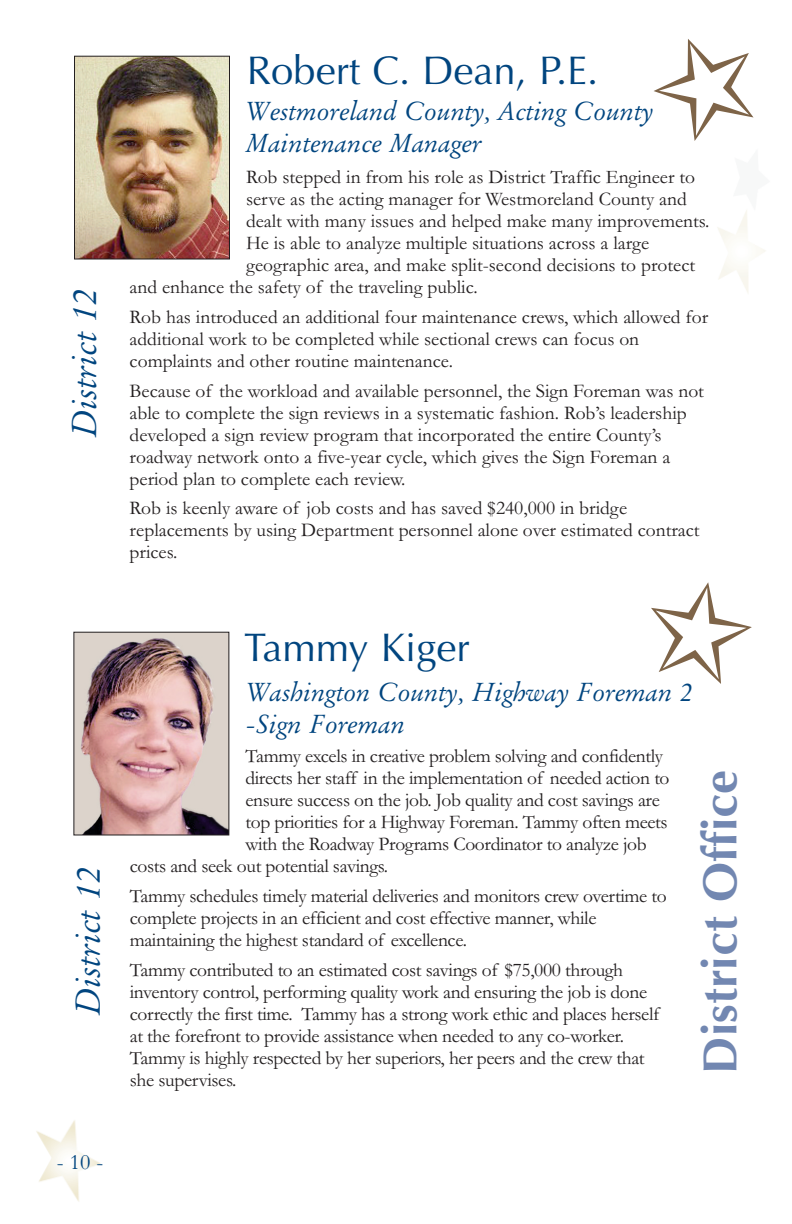
<style>
.page{position:relative;width:792px;height:1224px;background:#fff}
.page>*{position:absolute;margin:0;border:0;box-sizing:border-box;transform-origin:0 0}
.t1{font:700 48px "Optima";color:#7287b1}
.t2{font:40px "Optima";color:#01457f}
.t3{font:italic 34px "Garamand Classic";color:#01457f}
.t4{font:italic 26px/31.8px "Garamand Classic";color:#01457f}
.t5{font:22px "Garamond";color:#01457f}
.t6{font:19.6px/22px "Garamond";color:#231f20}
.t7{font:19.6px/22px "Garamond";letter-spacing:-.02em;color:#231f20}
</style>
<div class="page">
<img style="left:36px;top:1120px;width:65px;height:82px">
<img style="left:75px;top:634px;width:152px;height:199px">
<div style="left:73px;top:632px;width:156px;height:203px;border:1px solid #231f20"></div>
<img style="left:76px;top:58px;width:152px;height:199px">
<div style="left:74px;top:56px;width:156px;height:203px;border:1px solid #231f20"></div>
<h3 class="t3" style="left:65px;top:437px;width:150px;rotate:-90deg">District 12</h3>
<h2 class="t2" style="left:247px;top:47px;width:353px">Robert C. Dean, P.E.</h2>
<h3 class="t4" style="left:246px;top:95px;width:410px">Westmoreland County, Acting County<br>Maintenance Manager</h3>
<p class="t6" style="left:246px;top:165px;width:451px">Rob stepped in from his role as District Traffic Engineer to</p>
<p class="t6" style="left:246px;top:187px;width:442px">serve as the acting manager for Westmoreland County and</p>
<p class="t6" style="left:246px;top:209px;width:465px">dealt with many issues and helped make many improvements.</p>
<p class="t6" style="left:246px;top:231px;width:405px">He is able to analyze multiple situations across a large</p>
<p class="t6" style="left:246px;top:253px;width:451px">geographic area, and make split-second decisions to protect</p>
<p class="t6" style="left:130px;top:275px;width:350px">and enhance the safety of the traveling public.</p>
<p class="t6" style="left:130px;top:305px;width:580px">Rob has introduced an additional four maintenance crews, which allowed for additional work to be completed while sectional crews can focus on complaints and other routine maintenance.</p>
<p class="t6" style="left:130px;top:379px;width:576px">Because of the workload and available personnel, the Sign Foreman was not able to complete the sign reviews in a systematic fashion. Rob’s leadership developed a sign review program that incorporated the entire County’s roadway network onto a five-year cycle, which gives the Sign Foreman a period plan to complete each review.</p>
<p class="t6" style="left:130px;top:497px;width:572px">Rob is keenly aware of job costs and has saved $240,000 in bridge replacements by using Department personnel alone over estimated contract prices.</p>
<h3 class="t3" style="left:68px;top:1015px;width:150px;rotate:-90deg">District 12</h3>
<p class="t5" style="left:57px;top:1148px;width:48px">-10-</p>
<h2 class="t2" style="left:244px;top:624px;width:227px">Tammy Kiger</h2>
<h3 class="t4" style="left:246px;top:676px;width:448px">Washington County, Highway Foreman 2 -Sign Foreman</h3>
<p class="t7" style="left:245px;top:744px;width:419px">Tammy excels in creative problem solving and confidently</p>
<p class="t7" style="left:245px;top:766px;width:426px">directs her staff in the implementation of needed action to</p>
<p class="t7" style="left:245px;top:788px;width:416px">ensure success on the job. Job quality and cost savings are</p>
<p class="t7" style="left:245px;top:810px;width:424px">top priorities for a Highway Foreman. Tammy often meets</p>
<p class="t7" style="left:245px;top:832px;width:403px">with the Roadway Programs Coordinator to analyze job</p>
<p class="t7" style="left:130px;top:854px;width:260px">costs and seek out potential savings.</p>
<p class="t7" style="left:130px;top:884px;width:539px">Tammy schedules timely material deliveries and monitors crew overtime to complete projects in an efficient and cost effective manner, while maintaining the highest standard of excellence.</p>
<p class="t7" style="left:130px;top:958px;width:531px">Tammy contributed to an estimated cost savings of $75,000 through inventory control, performing quality work and ensuring the job is done correctly the first time. Tammy has a strong work ethic and places herself at the forefront to provide assistance when needed to any co-worker.<br>Tammy is highly respected by her superiors, her peers and the crew that she supervises.</p>
<h1 class="t1" style="left:692px;top:1074px;width:305px;rotate:-90deg">District Office</h1>
</div>
